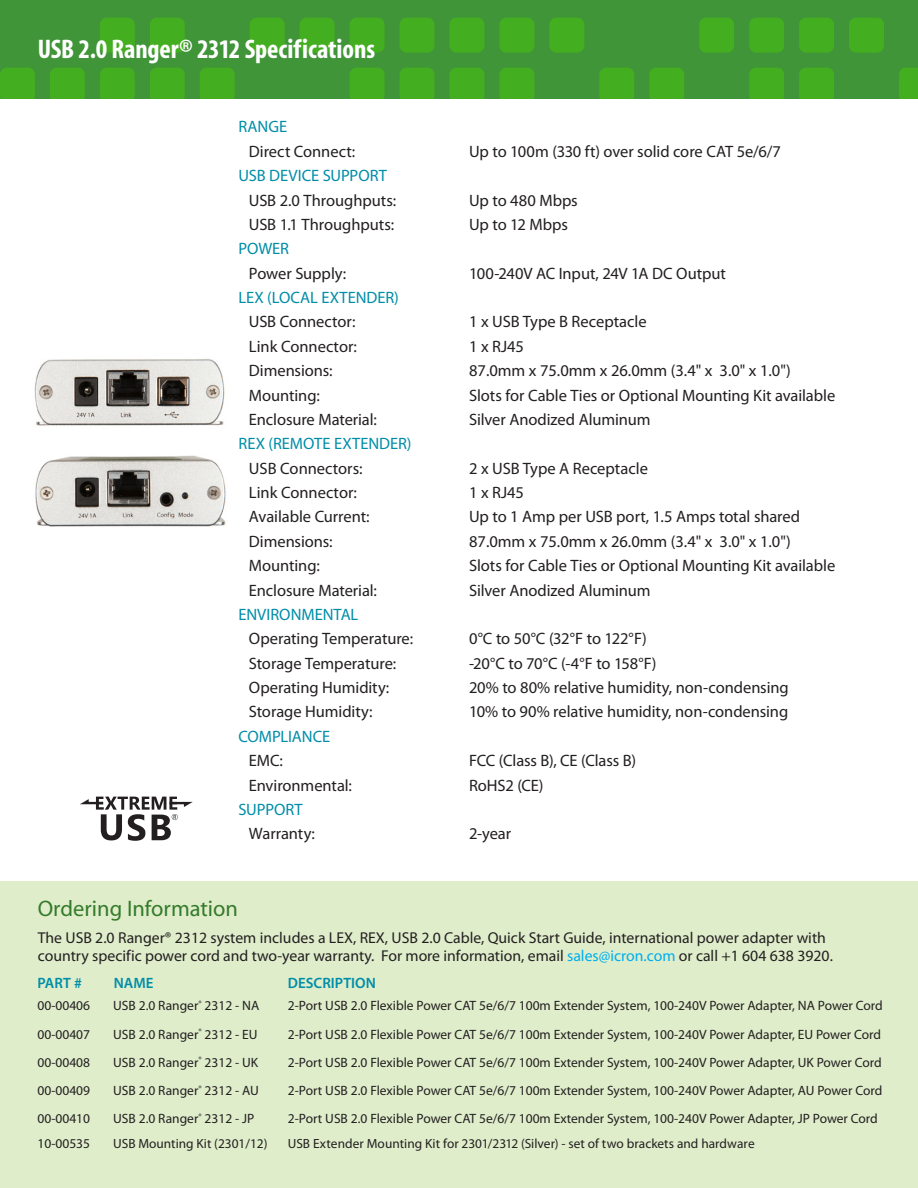
<style>
.page{position:relative;width:918px;height:1188px;background:#fff}
.page>*{position:absolute;margin:0;border:0;box-sizing:border-box;transform-origin:0 0}
._2ndpageheadline{font:700 condensed 27px "Myriad";letter-spacing:-.005em;color:#fff}
.t1{font:22.5px "Myriad";color:#357b2b}
.orderinginfo{font:16.5px "Myriad Pro";letter-spacing:-.005em;color:#231f20}
.orderinginfo-2{font:16.5px "Myriad Pro";color:#008da8}
.Bodycontent{font:16.5px "Myriad Pro";color:#231f20}
.Bodycontent-2{font:15.75px/18px "Myriad Pro";color:#231f20}
.t2{font:600 15px "Myriad Pro";color:#008da8}
.orderinginfo-3{font:13.5px "Myriad Pro";color:#231f20}
.Bodycontent-3{font:13.5px "Myriad Pro";color:#231f20}
.orderinginfo-4{font:13.35px "Myriad Pro";color:#231f20}
.s1{color:#00aeef}
</style>
<div class="page">
<img style="left:34px;top:359px;width:192px;height:168px">
<div style="left:0;top:881px;width:918px;height:307px;background:#dfedcb"></div>
<div style="left:0;top:0;width:918px;height:99px;background:#3f9537"></div>
<div style="left:100px;top:18px;width:35px;height:35px;background:#44ae21;border-radius:7px"></div>
<div style="left:150px;top:18px;width:35px;height:35px;background:#44ae21;border-radius:7px"></div>
<div style="left:250px;top:18px;width:35px;height:35px;background:#44ae21;border-radius:7px"></div>
<div style="left:300px;top:18px;width:35px;height:35px;background:#44ae21;border-radius:7px"></div>
<div style="left:350px;top:18px;width:35px;height:35px;background:#44ae21;border-radius:7px"></div>
<div style="left:400px;top:18px;width:35px;height:35px;background:#44ae21;border-radius:7px"></div>
<div style="left:449px;top:18px;width:35px;height:35px;background:#44ae21;border-radius:7px"></div>
<div style="left:499px;top:18px;width:35px;height:35px;background:#44ae21;border-radius:7px"></div>
<div style="left:549px;top:18px;width:35px;height:35px;background:#44ae21;border-radius:7px"></div>
<div style="left:699px;top:18px;width:35px;height:35px;background:#44ae21;border-radius:7px"></div>
<div style="left:749px;top:18px;width:35px;height:35px;background:#44ae21;border-radius:7px"></div>
<div style="left:799px;top:18px;width:35px;height:35px;background:#44ae21;border-radius:7px"></div>
<div style="left:849px;top:18px;width:35px;height:35px;background:#44ae21;border-radius:7px"></div>
<svg style="left:0;top:68px;width:918px;height:31px"></svg>
<svg style="left:80px;top:797px;width:113px;height:44px"></svg>
<p class="_2ndpageheadline" style="left:38px;top:36px;width:339px">USB 2.0 Ranger® 2312 Specifications</p>
<p class="orderinginfo-2" style="left:238px;top:117px;width:50px">RANGE</p>
<p class="orderinginfo" style="left:249px;top:141px;width:108px">Direct Connect:</p>
<p class="orderinginfo" style="left:469px;top:141px;width:313px">Up to 100m (330 ft) over solid core CAT 5e/6/7</p>
<p class="orderinginfo-2" style="left:238px;top:165px;width:150px">USB DEVICE SUPPORT</p>
<p class="orderinginfo" style="left:249px;top:190px;width:149px">USB 2.0 Throughputs:</p>
<p class="orderinginfo" style="left:469px;top:190px;width:110px">Up to 480 Mbps</p>
<p class="orderinginfo" style="left:249px;top:214px;width:147px">USB 1.1 Throughputs:</p>
<p class="orderinginfo" style="left:469px;top:214px;width:100px">Up to 12 Mbps</p>
<p class="orderinginfo-2" style="left:238px;top:239px;width:52px">POWER</p>
<p class="orderinginfo" style="left:249px;top:263px;width:99px">Power Supply:</p>
<p class="orderinginfo" style="left:469px;top:263px;width:258px">100-240V AC Input, 24V 1A DC Output</p>
<p class="orderinginfo-2" style="left:238px;top:287px;width:162px">LEX (LOCAL EXTENDER)</p>
<p class="orderinginfo" style="left:249px;top:312px;width:108px">USB Connector:</p>
<p class="Bodycontent" style="left:469px;top:312px;width:179px">1 x USB Type B Receptacle</p>
<p class="Bodycontent" style="left:249px;top:336px;width:110px">Link Connector:</p>
<p class="Bodycontent" style="left:469px;top:336px;width:57px">1 x RJ45</p>
<p class="orderinginfo" style="left:249px;top:360px;width:85px">Dimensions:</p>
<p class="orderinginfo" style="left:469px;top:360px;width:323px">87.0mm x 75.0mm x 26.0mm (3.4" x 3.0" x 1.0")</p>
<p class="orderinginfo" style="left:249px;top:385px;width:72px">Mounting:</p>
<p class="orderinginfo" style="left:469px;top:385px;width:368px">Slots for Cable Ties or Optional Mounting Kit available</p>
<p class="orderinginfo" style="left:249px;top:409px;width:129px">Enclosure Material:</p>
<p class="orderinginfo" style="left:469px;top:409px;width:183px">Silver Anodized Aluminum</p>
<p class="orderinginfo-2" style="left:238px;top:434px;width:175px">REX (REMOTE EXTENDER)</p>
<p class="orderinginfo" style="left:249px;top:458px;width:115px">USB Connectors:</p>
<p class="Bodycontent" style="left:469px;top:458px;width:180px">2 x USB Type A Receptacle</p>
<p class="orderinginfo" style="left:249px;top:482px;width:110px">Link Connector:</p>
<p class="Bodycontent" style="left:469px;top:482px;width:57px">1 x RJ45</p>
<p class="orderinginfo" style="left:249px;top:507px;width:122px">Available Current:</p>
<p class="orderinginfo" style="left:469px;top:507px;width:333px">Up to 1 Amp per USB port, 1.5 Amps total shared</p>
<p class="orderinginfo" style="left:249px;top:531px;width:85px">Dimensions:</p>
<p class="orderinginfo" style="left:469px;top:531px;width:323px">87.0mm x 75.0mm x 26.0mm (3.4" x 3.0" x 1.0")</p>
<p class="orderinginfo" style="left:249px;top:555px;width:72px">Mounting:</p>
<p class="orderinginfo" style="left:469px;top:555px;width:368px">Slots for Cable Ties or Optional Mounting Kit available</p>
<p class="orderinginfo" style="left:249px;top:580px;width:129px">Enclosure Material:</p>
<p class="orderinginfo" style="left:469px;top:580px;width:183px">Silver Anodized Aluminum</p>
<p class="orderinginfo-2" style="left:238px;top:604px;width:121px">ENVIRONMENTAL</p>
<p class="orderinginfo" style="left:249px;top:629px;width:166px">Operating Temperature:</p>
<p class="orderinginfo" style="left:469px;top:629px;width:179px">0°C to 50°C (32°F to 122°F)</p>
<p class="orderinginfo" style="left:249px;top:653px;width:149px">Storage Temperature:</p>
<p class="orderinginfo" style="left:469px;top:653px;width:189px">-20°C to 70°C (-4°F to 158°F)</p>
<p class="orderinginfo" style="left:249px;top:677px;width:142px">Operating Humidity:</p>
<p class="orderinginfo" style="left:469px;top:677px;width:321px">20% to 80% relative humidity, non-condensing</p>
<p class="orderinginfo" style="left:249px;top:702px;width:125px">Storage Humidity:</p>
<p class="orderinginfo" style="left:469px;top:702px;width:321px">10% to 90% relative humidity, non-condensing</p>
<p class="orderinginfo-2" style="left:238px;top:726px;width:93px">COMPLIANCE</p>
<p class="orderinginfo" style="left:249px;top:750px;width:36px">EMC:</p>
<p class="orderinginfo" style="left:469px;top:750px;width:168px">FCC (Class B), CE (Class B)</p>
<p class="orderinginfo" style="left:249px;top:775px;width:105px">Environmental:</p>
<p class="orderinginfo" style="left:469px;top:775px;width:76px">RoHS2 (CE)</p>
<p class="orderinginfo-2" style="left:238px;top:799px;width:66px">SUPPORT</p>
<p class="orderinginfo" style="left:249px;top:824px;width:68px">Warranty:</p>
<p class="orderinginfo" style="left:469px;top:824px;width:44px">2-year</p>
<p class="t1" style="left:38px;top:897px;width:202px">Ordering Information</p>
<p class="Bodycontent-2" style="left:38px;top:928px;width:797px">The USB 2.0 Ranger® 2312 system includes a LEX, REX, USB 2.0 Cable, Quick Start Guide, international power adapter with country specific power cord and two-year warranty. For more information, email <span class="s1">sales@icron.com</span> or call +1 604 638 3920.</p>
<p class="t2" style="left:38px;top:974px;width:46px">PART #</p>
<p class="t2" style="left:114px;top:974px;width:41px">NAME</p>
<p class="t2" style="left:288px;top:974px;width:89px">DESCRIPTION</p>
<p class="Bodycontent-3" style="left:38px;top:998px;width:54px">00-00406</p>
<p class="orderinginfo-3" style="left:113px;top:998px;width:148px">USB 2.0 Ranger<sup>®</sup> 2312 - NA</p>
<p class="orderinginfo-3" style="left:288px;top:998px;width:596px">2-Port USB 2.0 Flexible Power CAT 5e/6/7 100m Extender System, 100-240V Power Adapter, NA Power Cord</p>
<p class="Bodycontent-3" style="left:38px;top:1026px;width:54px">00-00407</p>
<p class="orderinginfo-3" style="left:113px;top:1026px;width:146px">USB 2.0 Ranger<sup>®</sup> 2312 - EU</p>
<p class="orderinginfo-3" style="left:288px;top:1026px;width:595px">2-Port USB 2.0 Flexible Power CAT 5e/6/7 100m Extender System, 100-240V Power Adapter, EU Power Cord</p>
<p class="Bodycontent-3" style="left:38px;top:1054px;width:54px">00-00408</p>
<p class="orderinginfo-3" style="left:113px;top:1054px;width:147px">USB 2.0 Ranger<sup>®</sup> 2312 - UK</p>
<p class="orderinginfo-3" style="left:288px;top:1054px;width:595px">2-Port USB 2.0 Flexible Power CAT 5e/6/7 100m Extender System, 100-240V Power Adapter, UK Power Cord</p>
<p class="Bodycontent-3" style="left:38px;top:1082px;width:54px">00-00409</p>
<p class="orderinginfo-3" style="left:113px;top:1082px;width:147px">USB 2.0 Ranger<sup>®</sup> 2312 - AU</p>
<p class="orderinginfo-3" style="left:288px;top:1082px;width:596px">2-Port USB 2.0 Flexible Power CAT 5e/6/7 100m Extender System, 100-240V Power Adapter, AU Power Cord</p>
<p class="Bodycontent-3" style="left:38px;top:1111px;width:54px">00-00410</p>
<p class="orderinginfo-3" style="left:113px;top:1111px;width:143px">USB 2.0 Ranger<sup>®</sup> 2312 - JP</p>
<p class="orderinginfo-3" style="left:288px;top:1111px;width:592px">2-Port USB 2.0 Flexible Power CAT 5e/6/7 100m Extender System, 100-240V Power Adapter, JP Power Cord</p>
<p class="Bodycontent-3" style="left:38px;top:1135px;width:54px">10-00535</p>
<p class="orderinginfo-4" style="left:113px;top:1136px;width:156px">USB Mounting Kit (2301/12)</p>
<p class="orderinginfo-4" style="left:288px;top:1136px;width:468px">USB Extender Mounting Kit for 2301/2312 (Silver) - set of two brackets and hardware</p>
</div>
